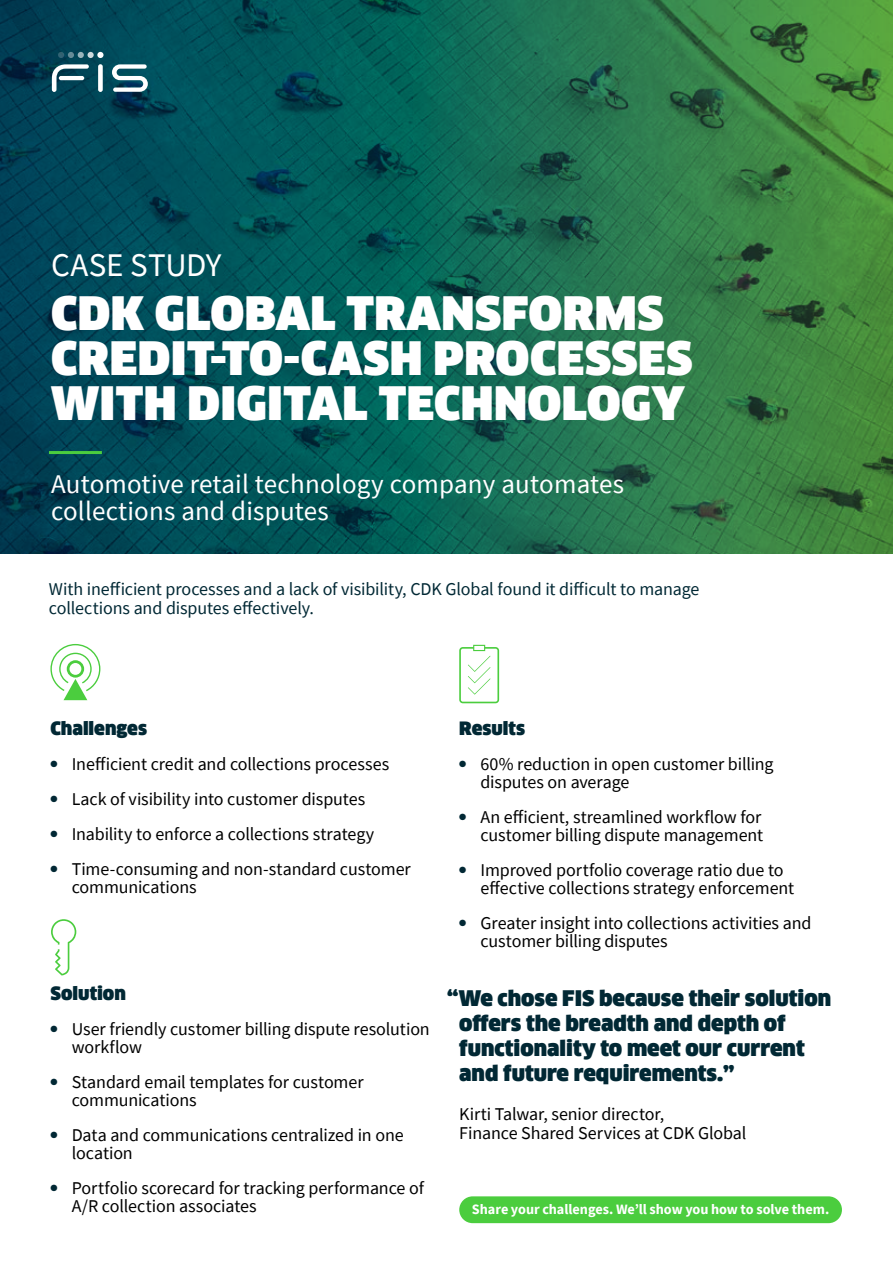
<style>
.page{position:relative;width:893px;height:1263px;background:#fff}
.page>*{position:absolute;margin:0;border:0;box-sizing:border-box;transform-origin:0 0}
.t1{font:900 45px/45px "Clan Offc Pro";letter-spacing:.01em;color:#fff}
.t2{font:33px "Source Sans Pro";letter-spacing:-.005em;color:#fff}
.t3{font:27px/27px "Source Sans Pro";letter-spacing:.01em;color:#fff}
.t4{font:900 21px/25.2px "Clan Offc Pro";color:#012834}
.t5{font:18px/18px "Source Sans Pro";letter-spacing:-.005em;color:#000}
.t6{font:18px/19.5px "Source Sans Pro";letter-spacing:-.005em;color:#012834}
.t7{font:900 18px "Clan Offc Pro";color:#012834}
.t8{font:700 14.25px "Source Sans Pro";letter-spacing:-.005em;color:#fff}
</style>
<div class="page">
<div style="left:459px;top:1196px;width:383px;height:27px;background:#4bcd3e;border-radius:13px"></div>
<svg style="left:0;top:0;width:893px;height:553px;background:#176650"></svg>
<hr style="left:49px;top:451px;width:53px;height:3px;background:#4bcd3e">
<svg style="left:112px;top:64px;width:36px;height:28px"></svg>
<div style="left:97px;top:52px;width:7px;height:6px;background:#fff;border-radius:50%"></div>
<svg style="left:58px;top:52px;width:36px;height:6px"></svg>
<svg style="left:52px;top:64px;width:37px;height:28px"></svg>
<hr style="left:59px;top:76px;width:25px;height:4px;background:#fff;border-radius:2px">
<div style="left:98px;top:64px;width:5px;height:28px;background:#fff;border-radius:2px"></div>
<svg style="left:51px;top:919px;width:25px;height:56px"></svg>
<svg style="left:50px;top:644px;width:50px;height:56px"></svg>
<svg style="left:459px;top:645px;width:40px;height:58px"></svg>
<h2 class="t2" style="left:51px;top:244px;width:172px">CASE STUDY</h2>
<h1 class="t1" style="left:51px;top:291px;width:643px">CDK GLOBAL TRANSFORMS<br>CREDIT-TO-CASH PROCESSES<br>WITH DIGITAL TECHNOLOGY</h1>
<h3 class="t3" style="left:51px;top:470px;width:575px">Automotive retail technology company automates collections and disputes</h3>
<p class="t6" style="left:49px;top:579px;width:652px">With inefficient processes and a lack of visibility, CDK Global found it difficult to manage collections and disputes effectively.</p>
<p class="t7" style="left:50px;top:717px;width:98px">Challenges</p>
<p class="t5" style="left:50px;top:754px;width:340px"><sup>●</sup> Inefficient credit and collections processes</p>
<p class="t5" style="left:50px;top:789px;width:316px"><sup>●</sup> Lack of visibility into customer disputes</p>
<p class="t5" style="left:50px;top:824px;width:325px"><sup>●</sup> Inability to enforce a collections strategy</p>
<p class="t5" style="left:72px;top:859px;width:341px;text-indent:-21px"><sup>●</sup> Time-consuming and non-standard customer communications</p>
<p class="t7" style="left:50px;top:983px;width:77px">Solution</p>
<p class="t5" style="left:72px;top:1020px;width:360px;text-indent:-21px"><sup>●</sup> User friendly customer billing dispute resolution workflow</p>
<p class="t5" style="left:72px;top:1073px;width:293px;text-indent:-21px"><sup>●</sup> Standard email templates for customer communications</p>
<p class="t5" style="left:72px;top:1126px;width:334px;text-indent:-21px"><sup>●</sup> Data and communications centralized in one location</p>
<p class="t5" style="left:72px;top:1179px;width:354px;text-indent:-21px"><sup>●</sup> Portfolio scorecard for tracking performance of<br>A/R collection associates</p>
<p class="t7" style="left:459px;top:717px;width:67px">Results</p>
<p class="t5" style="left:480px;top:754px;width:295px;text-indent:-21px"><sup>●</sup> 60% reduction in open customer billing disputes on average</p>
<p class="t5" style="left:459px;top:807px;width:306px;text-align:right"><sup>●</sup> An efficient, streamlined workflow for customer billing dispute management</p>
<p class="t5" style="left:480px;top:860px;width:315px;text-indent:-21px"><sup>●</sup> Improved portfolio coverage ratio due to effective collections strategy enforcement</p>
<p class="t5" style="left:480px;top:913px;width:332px;text-indent:-21px"><sup>●</sup> Greater insight into collections activities and customer billing disputes</p>
<p class="t4" style="left:459px;top:985px;width:373px;text-indent:-12px">“We chose FIS because their solution offers the breadth and depth of functionality to meet our current and future requirements.”</p>
<p class="t5" style="left:459px;top:1104px;width:289px;line-height:18.8px">Kirti Talwar, senior director,<br>Finance Shared Services at CDK Global</p>
<p class="t8" style="left:472px;top:1199px;width:359px">Share your challenges. We’ll show you how to solve them.</p>
</div>
